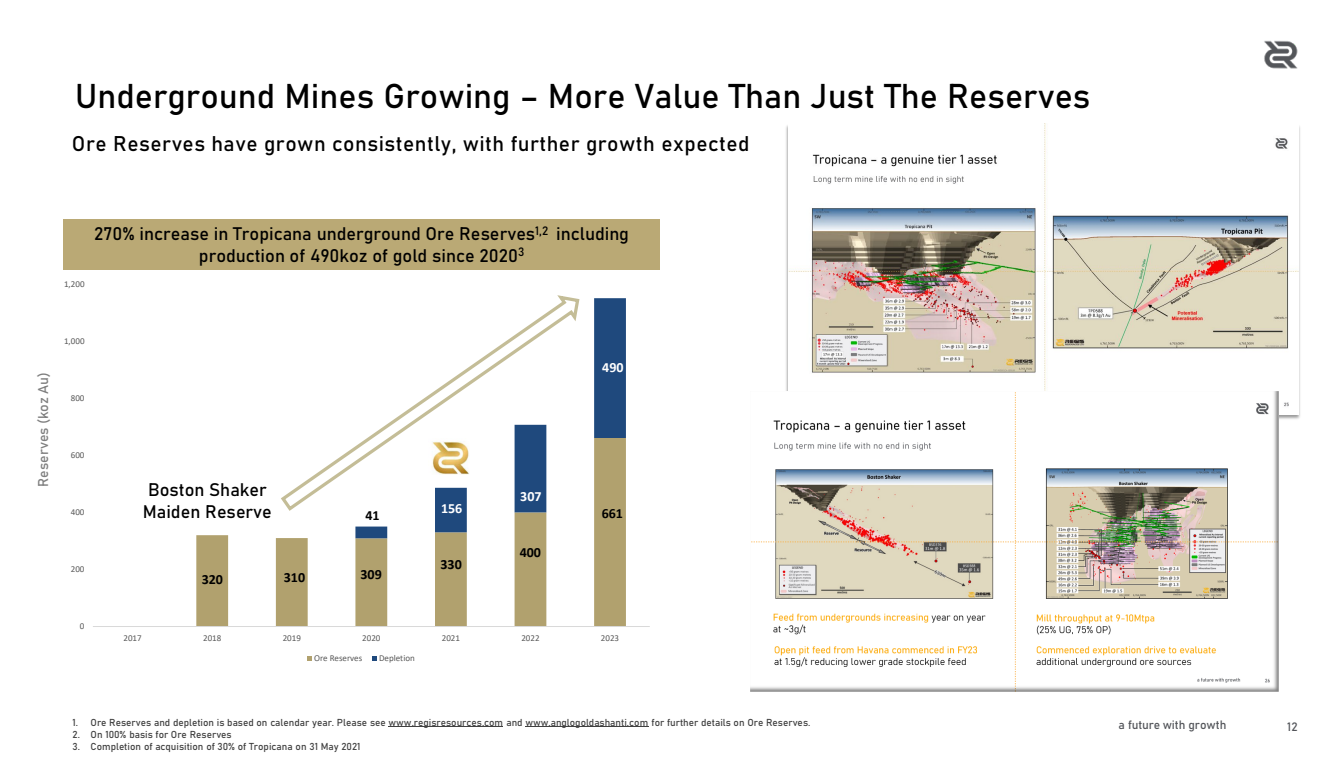
<style>
.page{position:relative;width:1336px;height:768px;background:#fff}
.page>*{position:absolute;margin:0;border:0;box-sizing:border-box;transform-origin:0 0}
.t1{font:34px "Bahnschrift";color:#000}
.t2{font:21px "Bahnschrift";letter-spacing:.025em;color:#000}
.t3{font:18px/21.6px "Bahnschrift";color:#000;text-align:center}
.t4{font:700 14px "Calibri";letter-spacing:-.005em;color:#000}
.t5{font:14px "Bahnschrift";color:#7f7f7f}
.t6{font:700 14px "Calibri";letter-spacing:-.005em;color:#fff}
.t7{font:12px "Bahnschrift";letter-spacing:-.005em;color:#53555a}
.t8{font:10px "Bahnschrift";color:#404040}
.t9{font:9px "Calibri";color:#595959}
</style>
<div class="page">
<svg style="left:196px;top:535px;width:430px;height:91px"></svg>
<svg style="left:355px;top:298px;width:271px;height:240px"></svg>
<hr style="left:93px;top:626px;width:557px;height:1px;background:#d9d9d9">
<svg style="left:307px;top:656px;width:5px;height:5px"></svg>
<svg style="left:372px;top:656px;width:5px;height:5px"></svg>
<div style="left:63px;top:219px;width:597px;height:51px;background:#baa975"></div>
<hr style="left:389px;top:726px;width:114px;height:1px;background:#404040">
<hr style="left:525px;top:726px;width:123px;height:1px;background:#404040">
<img style="left:1264px;top:40px;width:34px;height:29px">
<svg style="left:281px;top:295px;width:300px;height:218px"></svg>
<img style="left:788px;top:124px;width:510px;height:291px">
<img style="left:751px;top:391px;width:528px;height:300px">
<p class="t1" style="left:75px;top:70px;width:1017px">Underground Mines Growing – More Value Than Just The Reserves</p>
<p class="t2" style="left:72px;top:128px;width:679px">Ore Reserves have grown consistently, with further growth expected</p>
<p class="t9" style="left:64px;top:277px;width:22px">1,200</p>
<p class="t3" style="left:94px;top:222px;width:536px">270% increase in Tropicana underground Ore Reserves<sup>1,2</sup> including production of 490koz of gold since 2020<sup>3</sup></p>
<p class="t5" style="left:33px;top:487px;width:116px;rotate:-90deg">Reserves (koz Au)</p>
<p class="t9" style="left:64px;top:335px;width:22px">1,000</p>
<p class="t9" style="left:71px;top:392px;width:15px">800</p>
<p class="t9" style="left:71px;top:449px;width:15px">600</p>
<p class="t9" style="left:71px;top:506px;width:15px">400</p>
<p class="t9" style="left:71px;top:563px;width:15px">200</p>
<p class="t9" style="left:80px;top:620px;width:6px">0</p>
<p class="t3" style="left:143px;top:478px;width:131px;text-align:left">Boston Shaker<br>Maiden Reserve</p>
<p class="t6" style="left:520px;top:487px;width:23px">307</p>
<p class="t6" style="left:602px;top:358px;width:23px">490</p>
<p class="t6" style="left:441px;top:499px;width:23px">156</p>
<p class="t4" style="left:365px;top:506px;width:16px">41</p>
<p class="t4" style="left:602px;top:503px;width:23px">661</p>
<p class="t4" style="left:520px;top:542px;width:23px">400</p>
<p class="t4" style="left:202px;top:570px;width:23px">320</p>
<p class="t4" style="left:284px;top:567px;width:23px">310</p>
<p class="t4" style="left:361px;top:564px;width:23px">309</p>
<p class="t4" style="left:441px;top:554px;width:23px">330</p>
<p class="t9" style="left:124px;top:632px;width:20px">2017</p>
<p class="t9" style="left:203px;top:632px;width:20px">2018</p>
<p class="t9" style="left:283px;top:632px;width:20px">2019</p>
<p class="t9" style="left:362px;top:632px;width:20px">2020</p>
<p class="t9" style="left:442px;top:632px;width:20px">2021</p>
<p class="t9" style="left:521px;top:632px;width:20px">2022</p>
<p class="t9" style="left:601px;top:632px;width:20px">2023</p>
<p class="t9" style="left:314px;top:651px;width:50px">Ore Reserves</p>
<p class="t9" style="left:379px;top:651px;width:37px">Depletion</p>
<p class="t8" style="left:73px;top:715px;width:739px">1. Ore Reserves and depletion is based on calendar year. Please see www.regisresources.com and www.anglogoldashanti.com for further details on Ore Reserves.</p>
<p class="t8" style="left:73px;top:727px;width:161px">2. On 100% basis for Ore Reserves</p>
<p class="t8" style="left:73px;top:739px;width:289px">3. Completion of acquisition of 30% of Tropicana on 31 May 2021</p>
<p class="t7" style="left:1119px;top:716px;width:109px">a future with growth</p>
<p class="t7" style="left:1287px;top:718px;width:12px">12</p>
</div>
